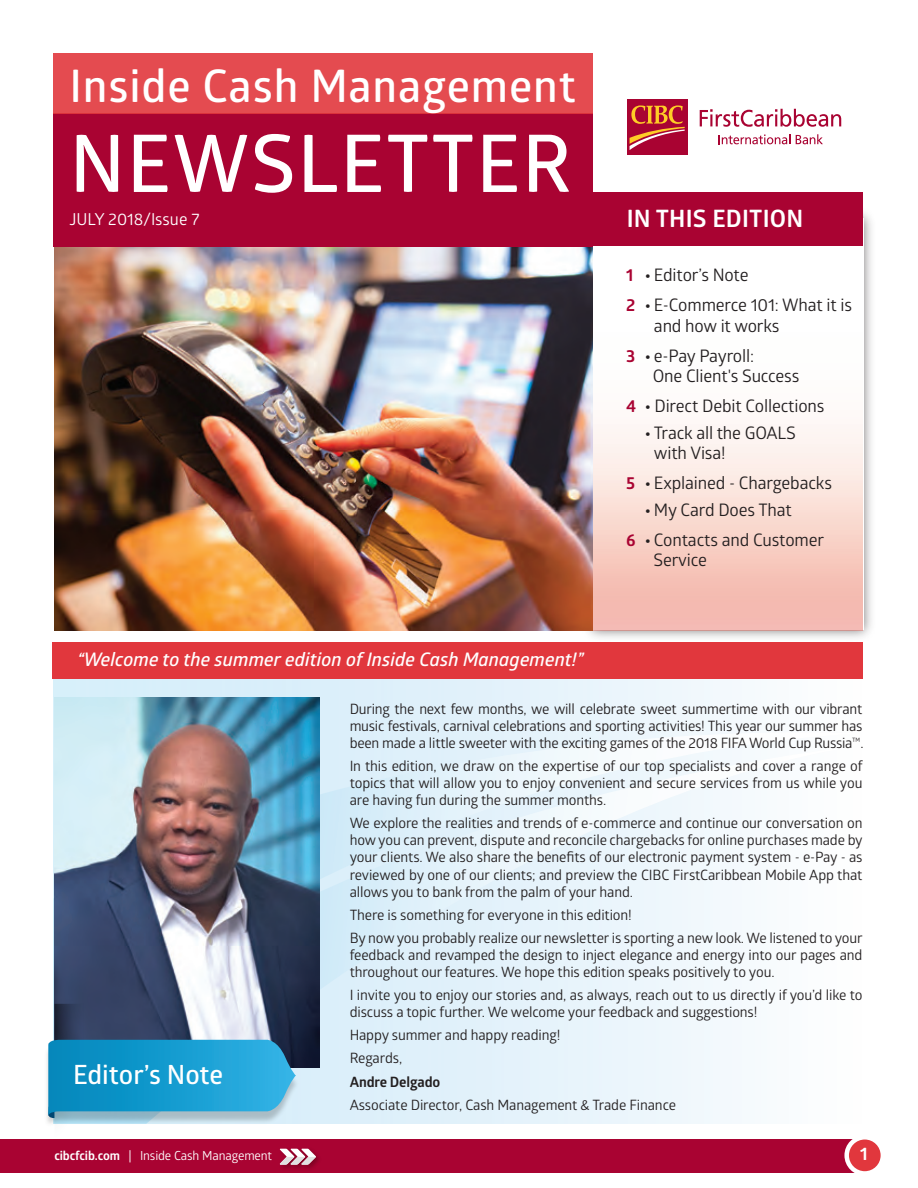
<style>
.page{position:relative;width:918px;height:1188px;background:#fff}
.page>*{position:absolute;margin:0;border:0;box-sizing:border-box;transform-origin:0 0}
.t1{font:600 79.5px "Glober";letter-spacing:.02em;color:#fff}
.t2{font:600 45px "Glober";letter-spacing:.02em;color:#fff}
.t3{font:600 26.55px "Glober";color:#fff}
.t4{font:700 24px "Glober";letter-spacing:.01em;color:#fff}
.t5{font:italic 600 18.75px "Glober";color:#fff}
.t6{font:700 18px "Glober";color:#fff}
.t7{font:17.25px/29.7px "Glober";letter-spacing:-.01em;color:#231f20}
.t8{font:16.5px "Glober";color:#fff}
.t9{font:14.25px/17.1px "Glober";letter-spacing:-.01em;color:#231f20}
.t10{font:700 14.25px "Glober";letter-spacing:-.01em;color:#231f20}
.t11{font:12.45px "Glober";letter-spacing:-.01em;color:#fff}
.s1{font-weight:700;color:#a90332}
.s2{font-weight:700}
</style>
<div class="page">
<div style="left:54px;top:642px;width:808px;height:482px;background:linear-gradient(to right,#cfebf9,#fafbfd)"></div>
<img style="left:55px;top:698px;width:264px;height:369px">
<img style="left:588px;top:212px;width:284px;height:426px">
<svg style="left:593px;top:246px;width:270px;height:385px"></svg>
<div style="left:0;top:1139px;width:865px;height:33px;background:#a90332"></div>
<img style="left:55px;top:247px;width:538px;height:384px">
<div style="left:54px;top:113px;width:539px;height:134px;background:#a90332"></div>
<img style="left:47px;top:1025px;width:271px;height:99px">
<svg style="left:48px;top:1004px;width:248px;height:120px;background:#4395bb"></svg>
<div style="left:54px;top:53px;width:539px;height:60px;background:#e44b50"></div>
<svg style="left:627px;top:99px;width:61px;height:56px"></svg>
<div style="left:627px;top:99px;width:60px;height:55px;background:#a90332"></div>
<svg style="left:630px;top:105px;width:55px;height:45px"></svg>
<svg style="left:719px;top:134px;width:71px;height:10px"></svg>
<svg style="left:796px;top:134px;width:27px;height:10px"></svg>
<svg style="left:700px;top:109px;width:141px;height:18px"></svg>
<div style="left:844px;top:1135px;width:41px;height:41px;border:9px solid #fff;border-radius:50%"></div>
<div style="left:849px;top:1140px;width:32px;height:31px;background:#e1373d;border-radius:50%"></div>
<div style="left:593px;top:192px;width:270px;height:54px;background:#a90332"></div>
<img style="left:277px;top:1148px;width:47px;height:25px">
<svg style="left:280px;top:1149px;width:36px;height:16px"></svg>
<div style="left:52px;top:642px;width:811px;height:37px;background:#e1373d"></div>
<h2 class="t2" style="left:70px;top:55px;width:508px">Inside Cash Management</h2>
<h1 class="t1" style="left:70px;top:108px;width:504px">NEWSLETTER</h1>
<p class="t8" style="left:69px;top:208px;width:132px">JULY 2018/Issue 7</p>
<h3 class="t4" style="left:627px;top:202px;width:178px">IN THIS EDITION</h3>
<h3 class="t5" style="left:78px;top:647px;width:508px">“Welcome to the summer edition of Inside Cash Management!”</h3>
<p class="t7" style="left:626px;top:260px;width:227px"><span class="s1">1</span> <span class="s2">•</span> Editor’s Note<br><span class="s1">2</span> <span class="s2">•</span> E-Commerce 101: What it is</p>
<p class="t7" style="left:626px;top:310px;width:155px;text-indent:28px">and how it works<br><span class="s1">3</span> <span class="s2">•</span> e-Pay Payroll:</p>
<p class="t7" style="left:626px;top:361px;width:200px;text-align:center">One Client's Success<br><span class="s1">4</span> <span class="s2">•</span> Direct Debit Collections</p>
<p class="t7" style="left:654px;top:421px;width:144px;line-height:20.7px;text-indent:-9px"><span class="s2">•</span> Track all the GOALS with Visa!</p>
<p class="t7" style="left:626px;top:467px;width:207px"><span class="s1">5</span> <span class="s2">•</span> Explained - Chargebacks</p>
<p class="t7" style="left:626px;top:494px;width:200px;text-indent:19px"><span class="s2">•</span> My Card Does That<br><span class="s1">6</span> <span class="s2">•</span> Contacts and Customer</p>
<p class="t7" style="left:654px;top:545px;width:55px">Service</p>
<h3 class="t3" style="left:73px;top:1056px;width:152px">Editor’s Note</h3>
<p class="t11" style="left:54px;top:1147px;width:219px"><span class="s2">cibcfcib.com</span> | Inside Cash Management</p>
<p class="t9" style="left:350px;top:699px;width:516px;text-align:justify">During the next few months, we will celebrate sweet summertime with our vibrant music festivals, carnival celebrations and sporting activities! This year our summer has been made a little sweeter with the exciting games of the 2018 FIFA World Cup Russia™.</p>
<p class="t9" style="left:350px;top:757px;width:515px;text-align:justify">In this edition, we draw on the expertise of our top specialists and cover a range of topics that will allow you to enjoy convenient and secure services from us while you are having fun during the summer months.</p>
<p class="t9" style="left:350px;top:814px;width:515px;text-align:justify">We explore the realities and trends of e-commerce and continue our conversation on how you can prevent, dispute and reconcile chargebacks for online purchases made by your clients. We also share the benefits of our electronic payment system - e-Pay - as reviewed by one of our clients; and preview the CIBC FirstCaribbean Mobile App that allows you to bank from the palm of your hand.</p>
<p class="t9" style="left:350px;top:903px;width:515px;line-height:23.1px">There is something for everyone in this edition!<br>By now you probably realize our newsletter is sporting a new look. We listened to your</p>
<p class="t9" style="left:350px;top:946px;width:514px">feedback and revamped the design to inject elegance and energy into our pages and throughout our features. We hope this edition speaks positively to you.</p>
<p class="t9" style="left:350px;top:986px;width:514px">I invite you to enjoy our stories and, as always, reach out to us directly if you’d like to discuss a topic further. We welcome your feedback and suggestions!</p>
<p class="t9" style="left:350px;top:1023px;width:212px;line-height:23.1px">Happy summer and happy reading!<br>Regards,</p>
<p class="t10" style="left:350px;top:1071px;width:92px">Andre Delgado</p>
<p class="t9" style="left:350px;top:1095px;width:328px">Associate Director, Cash Management &amp; Trade Finance</p>
<p class="t6" style="left:860px;top:1141px;width:9px">1</p>
</div>
